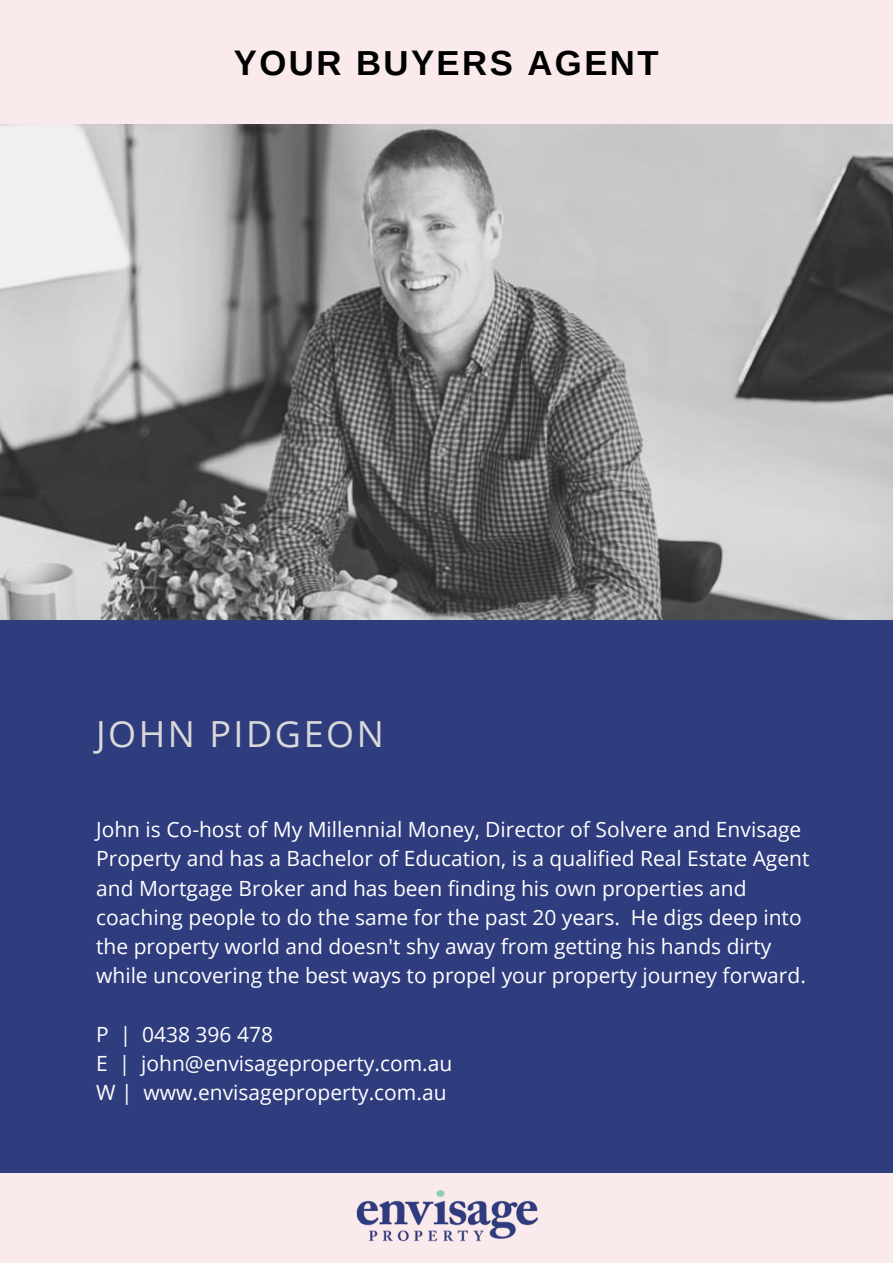
<style>
.page{position:relative;width:893px;height:1264px;background:#fff}
.page>*{position:absolute;margin:0;border:0;box-sizing:border-box;transform-origin:0 0}
.t1{font:36px "Open Sans";letter-spacing:.07em;color:#d9d9d9}
.t2{font:700 34.65px "Arimo";letter-spacing:.07em;color:#000}
.t3{font:21px/29.2px "Open Sans";color:#fff}
</style>
<div class="page">
<div style="left:0;top:0;width:892px;height:1262px;background:#2f3c7e"></div>
<img style="left:0;top:124px;width:892px;height:496px">
<div style="left:0;top:0;width:892px;height:124px;background:#fbeaeb"></div>
<div style="left:0;top:1173px;width:892px;height:89px;background:#fbeaeb"></div>
<img style="left:356px;top:1190px;width:182px;height:52px">
<p class="t2" style="left:234px;top:44px;width:426px">YOUR BUYERS AGENT</p>
<p class="t1" style="left:96px;top:708px;width:289px">JOHN PIDGEON</p>
<p class="t3" style="left:96px;top:814px;width:714px">John is Co-host of My Millennial Money, Director of Solvere and Envisage Property and has a Bachelor of Education, is a qualified Real Estate Agent and Mortgage Broker and has been finding his own properties and coaching people to do the same for the past 20 years. He digs deep into the property world and doesn't shy away from getting his hands dirty while uncovering the best ways to propel your property journey forward.</p>
<p class="t3" style="left:96px;top:1019px;width:178px">P | 0438 396 478</p>
<p class="t3" style="left:96px;top:1048px;width:357px">E | john@envisageproperty.com.au</p>
<p class="t3" style="left:96px;top:1077px;width:352px">W | www.envisageproperty.com.au</p>
</div>
